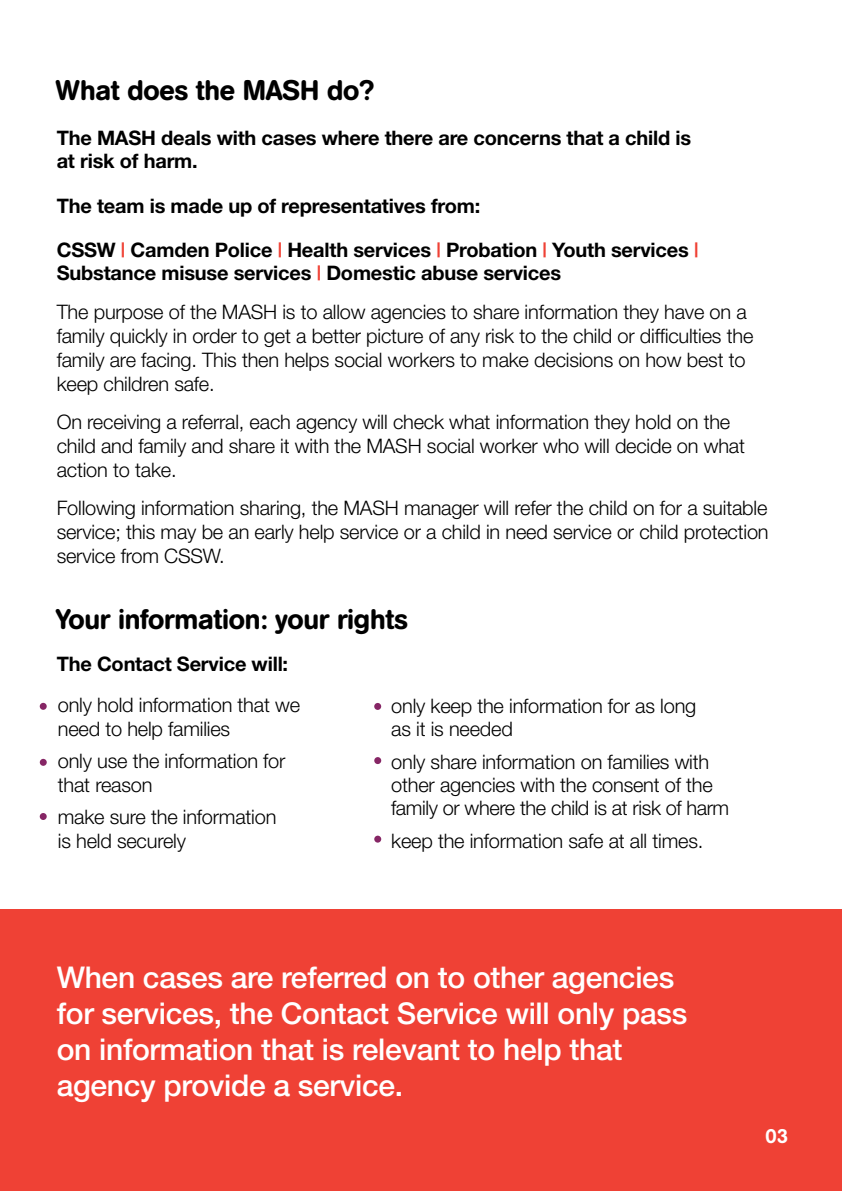
<style>
.page{position:relative;width:842px;height:1191px;background:#fff}
.page>*{position:absolute;margin:0;border:0;box-sizing:border-box;transform-origin:0 0}
.t1{font:500 30px/36px "Helvetica Neue";letter-spacing:-.01em;color:#fff}
.t2{font:500 28px "AG Book Rounded";letter-spacing:-.01em;color:#000}
.t3{font:300 20px/24px "Helvetica Neue";letter-spacing:-.01em;color:#000}
.t4{font:700 20px/22.8px "Helvetica Neue";letter-spacing:-.01em;color:#000}
.t5{font:500 20px "AG Book Rounded";color:#fff}
.s1{color:#ef4135}
.s2{font-weight:700}
.s3{font-weight:700;color:#ef4135}
</style>
<div class="page">
<div style="left:0;top:909px;width:842px;height:282px;background:#ef4135"></div>
<div style="left:40px;top:703px;width:7px;height:7px;background:#862665;border-radius:50%"></div>
<div style="left:40px;top:759px;width:7px;height:7px;background:#862665;border-radius:50%"></div>
<div style="left:40px;top:813px;width:7px;height:7px;background:#862665;border-radius:50%"></div>
<div style="left:374px;top:835px;width:7px;height:7px;background:#862665;border-radius:50%"></div>
<div style="left:374px;top:703px;width:7px;height:7px;background:#862665;border-radius:50%"></div>
<div style="left:374px;top:757px;width:7px;height:7px;background:#862665;border-radius:50%"></div>
<h2 class="t2" style="left:56px;top:74px;width:320px">What does the MASH do?</h2>
<p class="t4" style="left:57px;top:126px;width:636px">The MASH deals with cases where there are concerns that a child is at risk of harm.</p>
<p class="t4" style="left:57px;top:183px;width:643px;line-height:43.8px">The team is made up of representatives from:<br>CSSW <span class="s1">|</span> Camden Police <span class="s1">|</span> Health services <span class="s1">|</span> Probation <span class="s1">|</span> Youth services <span class="s1">|</span></p>
<p class="t3" style="left:57px;top:252px;width:691px;line-height:39px"><span class="s2">Substance misuse services</span> <span class="s3">|</span> <span class="s2">Domestic abuse services<br></span>The purpose of the MASH is to allow agencies to share information they have on a</p>
<p class="t3" style="left:57px;top:323px;width:698px">family quickly in order to get a better picture of any risk to the child or difficulties the family are facing. This then helps social workers to make decisions on how best to keep children safe.</p>
<p class="t3" style="left:57px;top:409px;width:690px">On receiving a referral, each agency will check what information they hold on the child and family and share it with the MASH social worker who will decide on what action to take.</p>
<p class="t3" style="left:57px;top:496px;width:713px;text-align:justify">Following information sharing, the MASH manager will refer the child on for a suitable service; this may be an early help service or a child in need service or child protection service from CSSW.</p>
<h2 class="t2" style="left:56px;top:603px;width:354px">Your information: your rights</h2>
<p class="t4" style="left:57px;top:652px;width:233px">The Contact Service will:</p>
<p class="t3" style="left:58px;top:693px;width:244px;line-height:23.2px">only hold information that we need to help families</p>
<p class="t3" style="left:58px;top:749px;width:229px;line-height:23.2px">only use the information for that reason</p>
<p class="t3" style="left:58px;top:805px;width:220px;line-height:23.2px">make sure the information is held securely</p>
<p class="t3" style="left:391px;top:693px;width:307px;line-height:23.2px">only keep the information for as long as it is needed</p>
<p class="t3" style="left:391px;top:749px;width:340px;line-height:23.2px">only share information on families with other agencies with the consent of the family or where the child is at risk of harm</p>
<p class="t3" style="left:391px;top:828px;width:314px">keep the information safe at all times.</p>
<h1 class="t1" style="left:57px;top:958px;width:632px">When cases are referred on to other agencies for services, the Contact Service will only pass on information that is relevant to help that agency provide a service.</h1>
<p class="t5" style="left:765px;top:1124px;width:24px">03</p>
</div>
